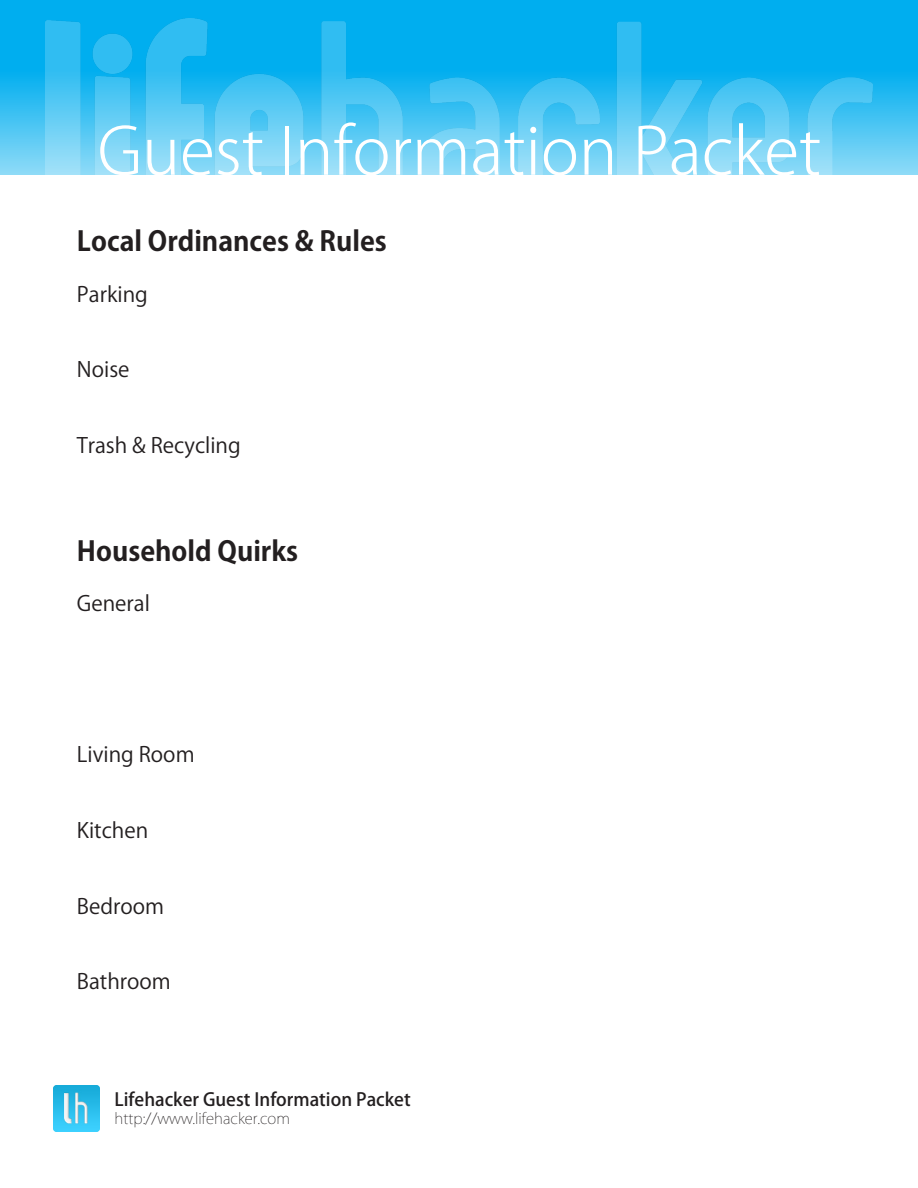
<style>
.page{position:relative;width:918px;height:1188px;background:#fff}
.page>*{position:absolute;margin:0;border:0;box-sizing:border-box;transform-origin:0 0}
.t1{font:300 64.5px "Koz Go Pr 6 N";color:#fff}
.t2{font:700 27px "Koz Go Pr 6 N";color:#231f20}
.t3{font:21px "Koz Go Pr 6 N";color:#231f20}
.t4{font:500 18px "Koz Go Pr 6 N";color:#231f20}
.t5{font:200 15px "Koz Go Pr 6 N";color:#231f20}
</style>
<div class="page">
<svg style="left:0;top:0;width:918px;height:175px;fill:#00aeef"></svg>
<img style="left:45px;top:19px;width:828px;height:156px">
<img style="left:54px;top:1085px;width:46px;height:46px">
<h1 class="t1" style="left:98px;top:115px;width:725px">Guest Information Packet</h1>
<p class="t2" style="left:77px;top:226px;width:311px">Local Ordinances &amp; Rules</p>
<p class="t3" style="left:77px;top:282px;width:72px">Parking</p>
<p class="t3" style="left:77px;top:358px;width:54px">Noise</p>
<p class="t3" style="left:77px;top:433px;width:165px">Trash &amp; Recycling</p>
<p class="t2" style="left:77px;top:536px;width:223px">Household Quirks</p>
<p class="t3" style="left:77px;top:592px;width:74px">General</p>
<p class="t3" style="left:77px;top:743px;width:119px">Living Room</p>
<p class="t3" style="left:77px;top:818px;width:73px">Kitchen</p>
<p class="t3" style="left:77px;top:894px;width:89px">Bedroom</p>
<p class="t3" style="left:77px;top:970px;width:95px">Bathroom</p>
<p class="t4" style="left:115px;top:1089px;width:298px">Lifehacker Guest Information Packet</p>
<p class="t5" style="left:115px;top:1110px;width:177px">http://www.lifehacker.com</p>
</div>
